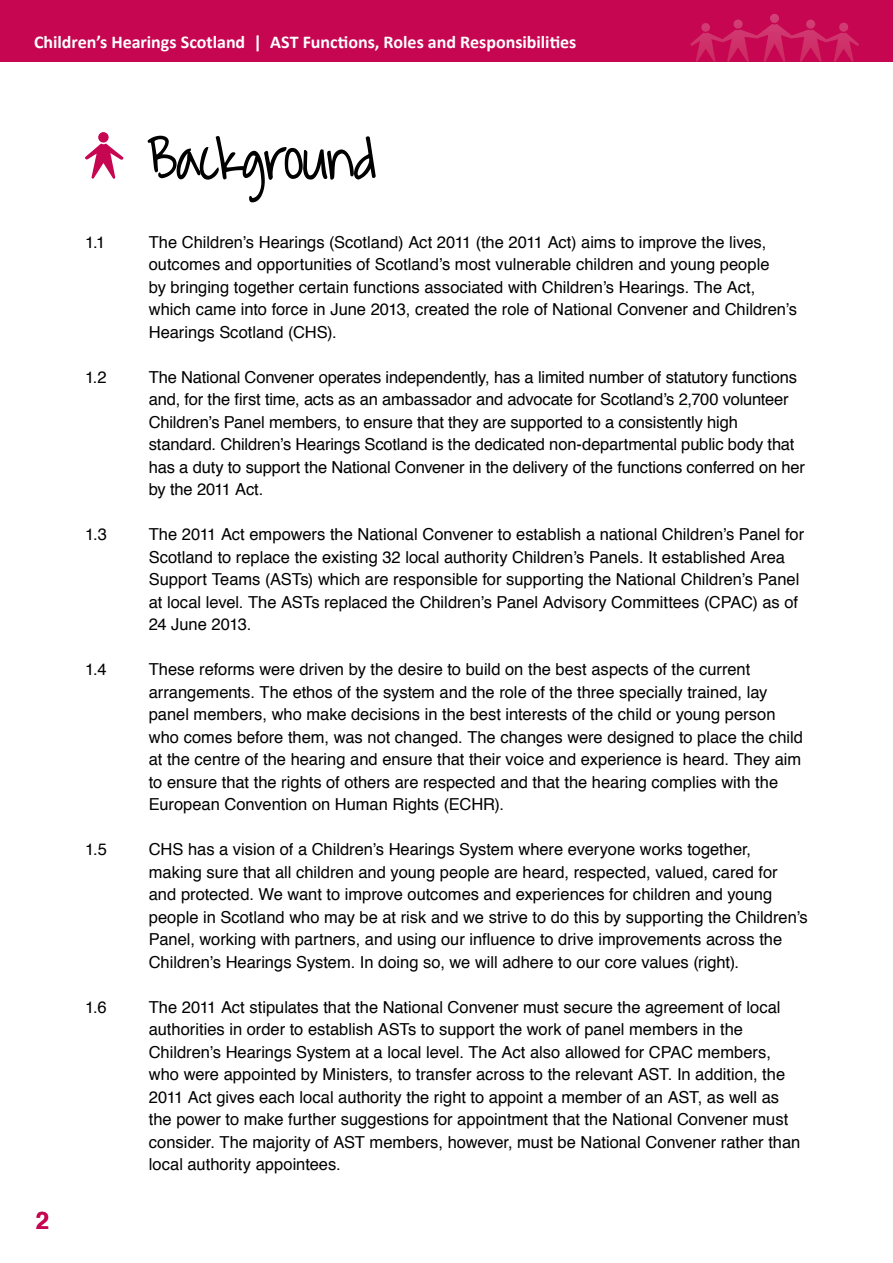
<style>
.page{position:relative;width:893px;height:1263px;background:#fff}
.page>*{position:absolute;margin:0;border:0;box-sizing:border-box;transform-origin:0 0}
.t1{font:51px "Waitingforthe Sunrise";letter-spacing:-.02em;color:#000}
.t2{font:700 24px "Helvetica";color:#c60651}
.t3{font:700 18px "Calibri";color:#fff}
.t4{font:16.5px/22.5px "Helvetica";color:#000}
</style>
<div class="page">
<div style="left:0;top:0;width:893px;height:62px;background:#c60651"></div>
<svg style="left:690px;top:14px;width:169px;height:48px"></svg>
<div style="left:98px;top:132px;width:11px;height:11px;background:#c60651;border-radius:50%"></div>
<svg style="left:85px;top:144px;width:38px;height:35px"></svg>
<svg style="left:147px;top:135px;width:229px;height:68px"></svg>
<p class="t3" style="left:34px;top:30px;width:544px">Children’s Hearings Scotland | AST Functions, Roles and Responsibilities</p>
<h1 class="t1" style="left:149px;top:131px;width:228px">Background</h1>
<h2 class="t2" style="left:36px;top:1201px;width:15px">2</h2>
<p class="t4" style="left:85px;top:231px;width:22px">1.1</p>
<p class="t4" style="left:149px;top:231px;width:650px">The Children’s Hearings (Scotland) Act 2011 (the 2011 Act) aims to improve the lives, outcomes and opportunities of Scotland’s most vulnerable children and young people<br>by bringing together certain functions associated with Children’s Hearings. The Act, which came into force in June 2013, created the role of National Convener and Children’s Hearings Scotland (CHS).</p>
<p class="t4" style="left:85px;top:366px;width:23px">1.2</p>
<p class="t4" style="left:149px;top:366px;width:658px">The National Convener operates independently, has a limited number of statutory functions and, for the first time, acts as an ambassador and advocate for Scotland’s 2,700 volunteer Children’s Panel members, to ensure that they are supported to a consistently high standard. Children’s Hearings Scotland is the dedicated non-departmental public body that has a duty to support the National Convener in the delivery of the functions conferred on her by the 2011 Act.</p>
<p class="t4" style="left:85px;top:524px;width:23px">1.3</p>
<p class="t4" style="left:149px;top:524px;width:657px">The 2011 Act empowers the National Convener to establish a national Children’s Panel for Scotland to replace the existing 32 local authority Children’s Panels. It established Area Support Teams (ASTs) which are responsible for supporting the National Children’s Panel at local level. The ASTs replaced the Children’s Panel Advisory Committees (CPAC) as of 24 June 2013.</p>
<p class="t4" style="left:85px;top:659px;width:23px">1.4</p>
<p class="t4" style="left:149px;top:659px;width:656px">These reforms were driven by the desire to build on the best aspects of the current arrangements. The ethos of the system and the role of the three specially trained, lay panel members, who make decisions in the best interests of the child or young person who comes before them, was not changed. The changes were designed to place the child at the centre of the hearing and ensure that their voice and experience is heard. They aim to ensure that the rights of others are respected and that the hearing complies with the European Convention on Human Rights (ECHR).</p>
<p class="t4" style="left:85px;top:839px;width:23px">1.5</p>
<p class="t4" style="left:149px;top:839px;width:661px">CHS has a vision of a Children’s Hearings System where everyone works together, making sure that all children and young people are heard, respected, valued, cared for and protected. We want to improve outcomes and experiences for children and young people in Scotland who may be at risk and we strive to do this by supporting the Children’s Panel, working with partners, and using our influence to drive improvements across the Children’s Hearings System. In doing so, we will adhere to our core values (right).</p>
<p class="t4" style="left:85px;top:996px;width:23px">1.6</p>
<p class="t4" style="left:149px;top:996px;width:653px">The 2011 Act stipulates that the National Convener must secure the agreement of local authorities in order to establish ASTs to support the work of panel members in the Children’s Hearings System at a local level. The Act also allowed for CPAC members, who were appointed by Ministers, to transfer across to the relevant AST. In addition, the 2011 Act gives each local authority the right to appoint a member of an AST, as well as the power to make further suggestions for appointment that the National Convener must consider. The majority of AST members, however, must be National Convener rather than local authority appointees.</p>
</div>
